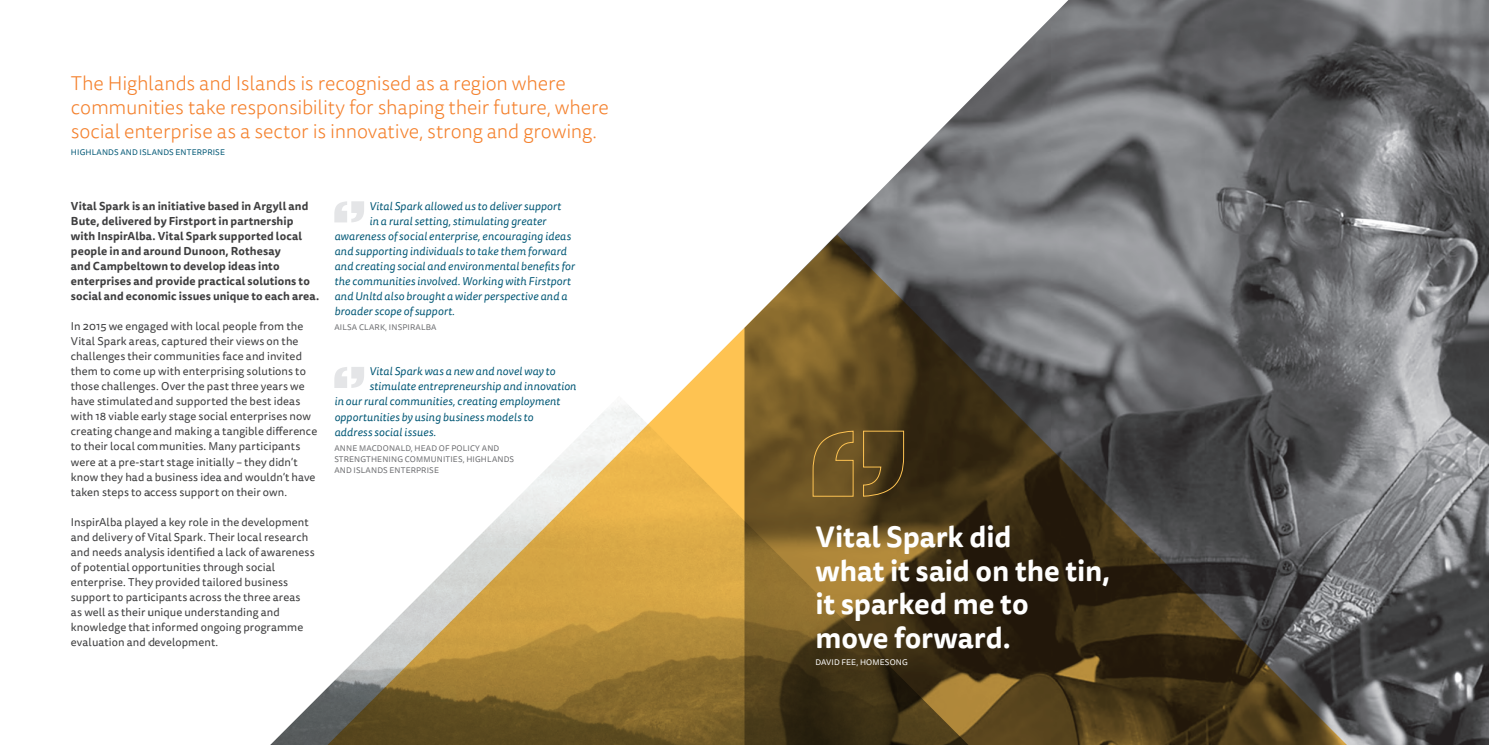
<style>
.page{position:relative;width:1489px;height:745px;background:#fff}
.page>*{position:absolute;margin:0;border:0;box-sizing:border-box;transform-origin:0 0}
.quote{font:700 28.75px/33.8px "Tisa Sans Pro";color:#fff}
.subheading_first_sec{font:300 20px/24px "Tisa Sans Pro";letter-spacing:-.01em;color:#f47f2a}
.body{font:11.25px/15px "Tisa Sans Pro";letter-spacing:.01em;color:#3e3e3f}
.quote_-_new{font:italic 11.25px "Tisa Sans Pro";letter-spacing:.01em;color:#005775}
.body-2{font:700 11.25px/15px "Tisa Sans Pro";letter-spacing:.01em;color:#3e3e3f}
.quote_-_new-2{font:8.12px/11.2px "Tisa Sans Pro";letter-spacing:.02em;color:#6c6d70}
.quotes_author{font:8.12px "Tisa Sans Pro";letter-spacing:.02em;color:#005775}
.quotes_author-2{font:8.12px "Tisa Sans Pro";letter-spacing:.02em;color:#fff}
</style>
<div class="page">
<img style="left:836px;top:0;width:652px;height:235px">
<svg style="left:677px;top:235px;width:811px;height:509px;background:#645f56"></svg>
<img style="left:271px;top:395px;width:698px;height:349px">
<svg style="left:334px;top:201px;width:30px;height:21px"></svg>
<svg style="left:334px;top:367px;width:30px;height:21px"></svg>
<p class="subheading_first_sec" style="left:71px;top:72px;width:539px">The Highlands and Islands is recognised as a region where communities take responsibility for shaping their future, where social enterprise as a sector is innovative, strong and growing.</p>
<p class="quotes_author" style="left:71px;top:147px;width:155px">HIGHLANDS AND ISLANDS ENTERPRISE</p>
<p class="body-2" style="left:71px;top:199px;width:250px">Vital Spark is an initiative based in Argyll and Bute, delivered by Firstport in partnership with InspirAlba. Vital Spark supported local people in and around Dunoon, Rothesay<br>and Campbeltown to develop ideas into enterprises and provide practical solutions to social and economic issues unique to each area.</p>
<p class="body" style="left:71px;top:319px;width:248px">In 2015 we engaged with local people from the Vital Spark areas, captured their views on the challenges their communities face and invited them to come up with enterprising solutions to those challenges. Over the past three years we have stimulated and supported the best ideas with 18 viable early stage social enterprises now creating change and making a tangible difference to their local communities. Many participants were at a pre-start stage initially – they didn’t know they had a business idea and wouldn’t have taken steps to access support on their own.</p>
<p class="body" style="left:71px;top:514px;width:245px">InspirAlba played a key role in the development and delivery of Vital Spark. Their local research and needs analysis identified a lack of awareness of potential opportunities through social enterprise. They provided tailored business support to participants across the three areas<br>as well as their unique understanding and knowledge that informed ongoing programme evaluation and development.</p>
<p class="quote_-_new" style="left:369px;top:198px;width:193px">Vital Spark allowed us to deliver support</p>
<p class="quote_-_new" style="left:369px;top:213px;width:178px">in a rural setting, stimulating greater</p>
<p class="quote_-_new" style="left:334px;top:228px;width:238px">awareness of social enterprise, encouraging ideas</p>
<p class="quote_-_new" style="left:334px;top:243px;width:234px">and supporting individuals to take them forward</p>
<p class="quote_-_new" style="left:334px;top:258px;width:242px">and creating social and environmental benefits for</p>
<p class="quote_-_new" style="left:334px;top:273px;width:238px">the communities involved. Working with Firstport</p>
<p class="quote_-_new" style="left:334px;top:288px;width:234px">and Unltd also brought a wider perspective and a</p>
<p class="quote_-_new" style="left:334px;top:303px;width:122px">broader scope of support.</p>
<p class="quote_-_new-2" style="left:334px;top:322px;width:103px">AILSA CLARK, INSPIRALBA</p>
<p class="quote_-_new" style="left:369px;top:364px;width:187px">Vital Spark was a new and novel way to</p>
<p class="quote_-_new" style="left:369px;top:379px;width:208px">stimulate entrepreneurship and innovation</p>
<p class="quote_-_new" style="left:334px;top:394px;width:227px">in our rural communities, creating employment</p>
<p class="quote_-_new" style="left:334px;top:409px;width:200px">opportunities by using business models to</p>
<p class="quote_-_new" style="left:334px;top:424px;width:103px">address social issues.</p>
<p class="quote_-_new-2" style="left:334px;top:442px;width:166px">ANNE MACDONALD, HEAD OF POLICY AND</p>
<p class="quote_-_new-2" style="left:334px;top:453px;width:181px">STRENGTHENING COMMUNITIES, HIGHLANDS<br>AND ISLANDS ENTERPRISE</p>
<p class="quote" style="left:815px;top:519px;width:296px">Vital Spark did<br>what it said on the tin, it sparked me to<br>move forward.</p>
<p class="quotes_author-2" style="left:815px;top:656px;width:94px">DAVID FEE, HOMESONG</p>
</div>
